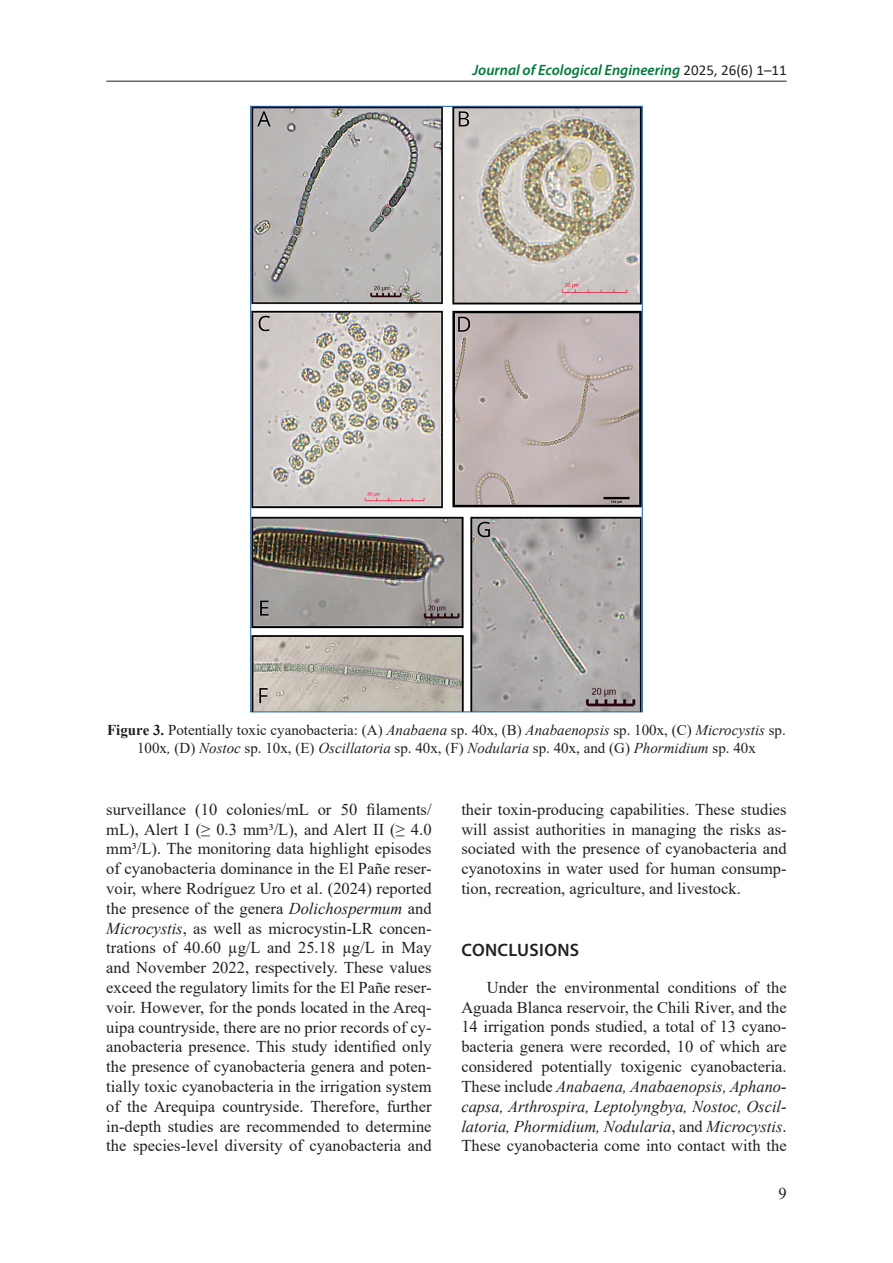
<style>
.page{position:relative;width:893px;height:1263px;background:#fff}
.page>*{position:absolute;margin:0;border:0;box-sizing:border-box;transform-origin:0 0}
.Heading_1{font:600 18px "Myriad Pro";letter-spacing:.02em;color:#231f20}
.Base_Text{font:16.5px/19.8px "Times New Roman";color:#231f20;text-align:justify}
.Figure{font:15px/18px "Times New Roman";color:#231f20;text-align:center}
.t1{font:italic 600 15px "Myriad Pro";color:#00783a}
.s1{font-family:"Calibri";font-weight:400;font-style:normal;color:#231f20}
.s2{font-weight:700}
.s3{font-style:italic}
</style>
<div class="page">
<hr style="left:106px;top:81px;width:681px;height:1px;background:#231f20">
<img style="left:252px;top:108px;width:389px;height:602px">
<p class="t1" style="left:472px;top:60px;width:316px">Journal of Ecological Engineering <span class="s1">2025, 26(6) 1–11</span></p>
<p class="Figure" style="left:107px;top:720px;width:680px"><span class="s2">Figure 3.</span> Potentially toxic cyanobacteria: (A) <span class="s3">Anabaena</span> sp. 40x, (B) <span class="s3">Anabaenopsis</span> sp. 100x, (C) <span class="s3">Microcystis</span> sp.<br>100x<span class="s3">,</span> (D) <span class="s3">Nostoc</span> sp. 10x, (E) <span class="s3">Oscillatoria</span> sp. 40x, (F) <span class="s3">Nodularia</span> sp. 40x, and (G) <span class="s3">Phormidium</span> sp. 40x</p>
<p class="Base_Text" style="left:106px;top:799px;width:327px">surveillance (10 colonies/mL or 50 filaments/ mL), Alert I (≥ 0.3 mm³/L), and Alert II (≥ 4.0 mm³/L). The monitoring data highlight episodes of cyanobacteria dominance in the El Pañe reser&shy;voir, where Rodríguez Uro et al. (2024) reported the presence of the genera <span class="s3">Dolichospermum</span> and <span class="s3">Microcystis</span>, as well as microcystin-LR concen&shy;trations of 40.60 µg/L and 25.18 µg/L in May and November 2022, respectively. These values exceed the regulatory limits for the El Pañe reser&shy;voir. However, for the ponds located in the Areq&shy;uipa countryside, there are no prior records of cy&shy;anobacteria presence. This study identified only the presence of cyanobacteria genera and poten&shy;tially toxic cyanobacteria in the irrigation system of the Arequipa countryside. Therefore, further in-depth studies are recommended to determine the species-level diversity of cyanobacteria and</p>
<p class="Base_Text" style="left:461px;top:799px;width:327px">their toxin-producing capabilities. These studies will assist authorities in managing the risks as&shy;sociated with the presence of cyanobacteria and cyanotoxins in water used for human consump&shy;tion, recreation, agriculture, and livestock.</p>
<p class="Heading_1" style="left:462px;top:938px;width:119px">CONCLUSIONS</p>
<p class="Base_Text" style="left:461px;top:977px;width:327px;text-indent:26px">Under the environmental conditions of the Aguada Blanca reservoir, the Chili River, and the 14 irrigation ponds studied, a total of 13 cyano&shy;bacteria genera were recorded, 10 of which are considered potentially toxigenic cyanobacteria.<br>These include <span class="s3">Anabaena, Anabaenopsis, Aphano&shy;capsa, Arthrospira, Leptolyngbya, Nostoc, Oscil&shy;latoria, Phormidium, Nodularia</span>, and <span class="s3">Microcystis</span>.<br>These cyanobacteria come into contact with the</p>
<p class="Base_Text" style="left:778px;top:1183px;width:10px">9</p>
</div>
